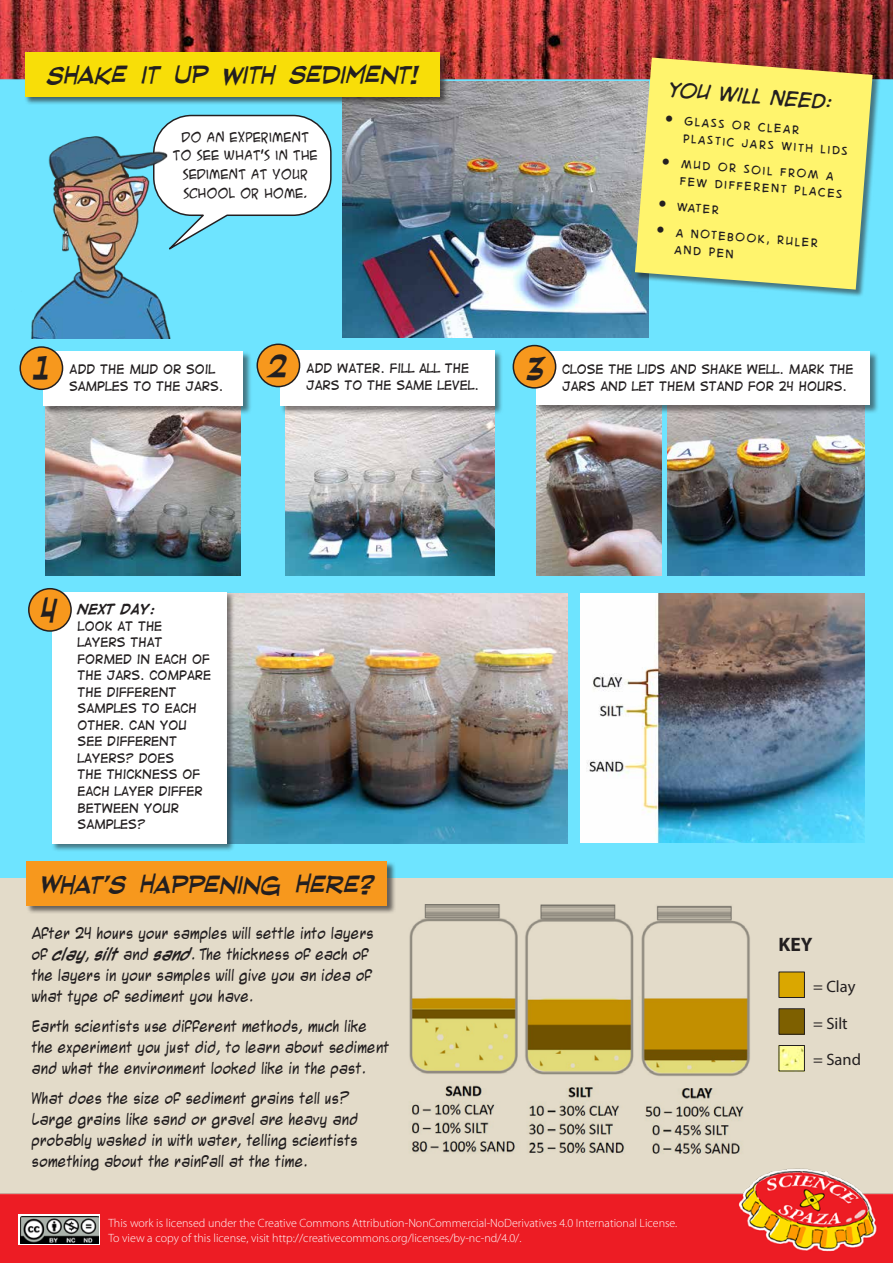
<style>
.page{position:relative;width:893px;height:1263px;background:#fff}
.page>*{position:absolute;margin:0;border:0;box-sizing:border-box;transform-origin:0 0}
.t1{font:italic 44.55px "Red State Blue State BB";color:#231f20}
.t2{font:italic 33.6px "Red State Blue State BB";color:#231f20}
.t3{font:italic 28.05px "Digital Strip.BB";color:#231f20}
.t4{font:700 19.5px "Myriad Pro";color:#231f20}
.t5{font:16.5px "Myriad Pro";color:#231f20}
.t6{font:15.6px/17.4px "Digital Strip.BB";color:#231f20}
.t7{font:15px/21px "Mighty Zeo 20";color:#231f20}
.t8{font:12.75px/18.8px "ACME Secret Agent";color:#231f20;text-align:center}
.t9{font:12px/16.5px "Digital Strip";color:#231f20}
.t10{font:300 12px/14.4px "Myriad Pro";color:#fff}
.t11{font:700 12px "Digital Strip";color:#231f20}
.s1{font-weight:700}
</style>
<div class="page">
<div style="left:0;top:878px;width:893px;height:319px;background:#e3dbc9"></div>
<div style="left:0;top:63px;width:893px;height:815px;background:#6ee4ff"></div>
<img style="left:0;top:0;width:893px;height:80px">
<img style="left:342px;top:81px;width:306px;height:256px">
<div style="left:635px;top:58px;width:245px;height:239px;background:#231f20;opacity:.55"></div>
<svg style="left:635px;top:58px;width:238px;height:232px;background:#ece572"></svg>
<div style="left:25px;top:51px;width:424px;height:54px;background:#231f20;opacity:.65"></div>
<div style="left:25px;top:52px;width:415px;height:45px;background:#f8de08"></div>
<div style="left:26px;top:861px;width:370px;height:54px;background:#231f20;opacity:.65"></div>
<div style="left:27px;top:861px;width:360px;height:45px;background:#f7981d"></div>
<img style="left:45px;top:414px;width:195px;height:161px">
<img style="left:537px;top:414px;width:125px;height:161px">
<img style="left:668px;top:414px;width:196px;height:161px">
<img style="left:235px;top:593px;width:332px;height:250px">
<img style="left:580px;top:593px;width:284px;height:250px">
<img style="left:285px;top:415px;width:210px;height:160px">
<div style="left:280px;top:350px;width:224px;height:65px;background:#231f20;opacity:.55"></div>
<div style="left:280px;top:350px;width:215px;height:56px;background:#fff"></div>
<div style="left:257px;top:344px;width:43px;height:43px;background:#f7981d;border-radius:50%"></div>
<div style="left:257px;top:344px;width:43px;height:43px;border:2px solid #231f20;border-radius:50%"></div>
<div style="left:536px;top:351px;width:343px;height:63px;background:#231f20;opacity:.55"></div>
<div style="left:537px;top:352px;width:333px;height:53px;background:#fff"></div>
<div style="left:513px;top:346px;width:43px;height:42px;background:#f7981d;border-radius:50%"></div>
<div style="left:513px;top:345px;width:43px;height:44px;border:2px solid #231f20;border-radius:50%"></div>
<div style="left:52px;top:591px;width:183px;height:261px;background:#231f20;opacity:.55"></div>
<div style="left:52px;top:592px;width:174px;height:251px;background:#fff"></div>
<div style="left:29px;top:589px;width:42px;height:42px;background:#f7981d;border-radius:50%"></div>
<div style="left:28px;top:588px;width:44px;height:44px;border:2px solid #231f20;border-radius:50%"></div>
<svg style="left:171px;top:114px;width:161px;height:132px"></svg>
<div style="left:43px;top:351px;width:209px;height:63px;background:#231f20;opacity:.55"></div>
<div style="left:44px;top:352px;width:199px;height:54px;background:#fff"></div>
<div style="left:20px;top:347px;width:43px;height:42px;background:#f7981d;border-radius:50%"></div>
<div style="left:20px;top:346px;width:43px;height:44px;border:2px solid #231f20;border-radius:50%"></div>
<img style="left:409px;top:905px;width:341px;height:238px">
<img style="left:0;top:1143px;width:893px;height:120px">
<div style="left:19px;top:1215px;width:81px;height:30px;background:linear-gradient(to right,#000,#020202)"></div>
<img style="left:20px;top:1216px;width:78px;height:27px">
<div style="left:779px;top:972px;width:25px;height:25px;background:#daa700"></div>
<div style="left:778px;top:971px;width:27px;height:27px;border:1px solid #231f20"></div>
<div style="left:779px;top:1009px;width:25px;height:25px;background:#7e6000"></div>
<div style="left:778px;top:1008px;width:27px;height:26px;border:1px solid #231f20"></div>
<img style="left:780px;top:1047px;width:23px;height:22px">
<div style="left:778px;top:1045px;width:27px;height:26px;border:1px solid #231f20"></div>
<img style="left:31px;top:121px;width:145px;height:217px">
<svg style="left:666px;top:115px;width:7px;height:7px"></svg>
<svg style="left:663px;top:158px;width:6px;height:7px"></svg>
<svg style="left:659px;top:201px;width:7px;height:6px"></svg>
<svg style="left:657px;top:226px;width:7px;height:7px"></svg>
<h2 class="t2" style="left:47px;top:61px;width:373px">Shake it up with sediment!</h2>
<p class="t8" style="left:173px;top:127px;width:147px">DO AN EXPERIMENT<br>TO SEE WHAT’S IN THE<br>SEDIMENT AT YOUR<br>SCHOOL OR HOME.</p>
<h3 class="t3" style="left:669px;top:70px;width:167px;rotate:5deg">You will need:</h3>
<p class="t6" style="left:685px;top:112px;width:167px;rotate:4deg">Glass or clear plastic jars with lids</p>
<p class="t6" style="left:682px;top:155px;width:165px;rotate:4deg">Mud or soil from a few different places</p>
<p class="t6" style="left:678px;top:193px;width:144px;line-height:26.1px;rotate:4deg">Water<br>A notebook, ruler</p>
<p class="t6" style="left:675px;top:240px;width:61px;rotate:4deg">and pen</p>
<h1 class="t1" style="left:33px;top:350px;width:18px">1</h1>
<p class="t9" style="left:69px;top:361px;width:156px">ADD THE MUD OR SOIL<br>SAMPLES TO THE JARS.</p>
<h1 class="t1" style="left:267px;top:347px;width:22px">2</h1>
<p class="t9" style="left:562px;top:361px;width:293px">CLOSE THE LIDS AND SHAKE WELL. MARK THE<br>JARS AND LET THEM STAND FOR 24 HOURS.</p>
<h1 class="t1" style="left:526px;top:349px;width:20px">3</h1>
<p class="t9" style="left:306px;top:360px;width:174px">ADD WATER. FILL ALL THE<br>JARS TO THE SAME LEVEL.</p>
<h1 class="t1" style="left:40px;top:592px;width:17px">4</h1>
<p class="t11" style="left:78px;top:602px;width:79px">NEXT DAY:</p>
<p class="t9" style="left:78px;top:618px;width:135px">LOOK AT THE<br>LAYERS THAT<br>FORMED IN EACH OF<br>THE JARS. COMPARE<br>THE DIFFERENT<br>SAMPLES TO EACH<br>OTHER. CAN YOU<br>SEE DIFFERENT<br>LAYERS? DOES<br>THE THICKNESS OF<br>EACH LAYER DIFFER<br>BETWEEN YOUR<br>SAMPLES?</p>
<h2 class="t2" style="left:40px;top:870px;width:335px">What’s Happening Here?</h2>
<p class="t7" style="left:32px;top:924px;width:344px">After 24 hours your samples will settle into layers of <span class="s1">clay</span>, <span class="s1">silt</span> and <span class="s1">sand</span>. The thickness of each of the layers in your samples will give you an idea of what type of sediment you have.</p>
<p class="t7" style="left:32px;top:1016px;width:359px">Earth scientists use different methods, much like the experiment you just did, to learn about sediment and what the environment looked like in the past.</p>
<p class="t7" style="left:32px;top:1088px;width:328px">What does the size of sediment grains tell us?<br>Large grains like sand or gravel are heavy and probably washed in with water, telling scientists something about the rainfall at the time.</p>
<p class="t10" style="left:108px;top:1216px;width:570px">This work is licensed under the Creative Commons Attribution-NonCommercial-NoDerivatives 4.0 International License.<br>To view a copy of this license, visit http://creativecommons.org/licenses/by-nc-nd/4.0/.</p>
<h3 class="t4" style="left:778px;top:931px;width:36px">KEY</h3>
<p class="t5" style="left:813px;top:976px;width:44px">= Clay</p>
<p class="t5" style="left:813px;top:1013px;width:36px">= Silt</p>
<p class="t5" style="left:813px;top:1050px;width:49px">= Sand</p>
</div>
